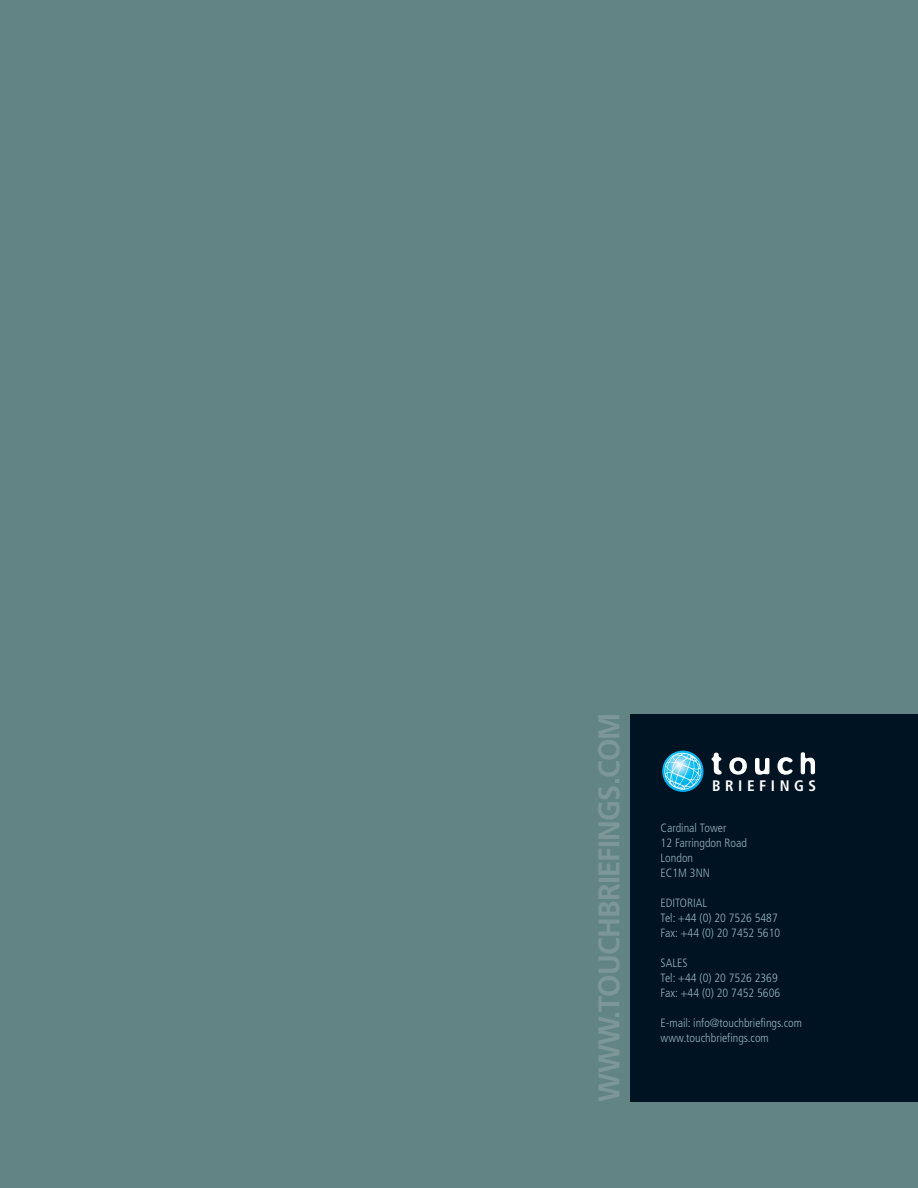
<style>
.page{position:relative;width:918px;height:1188px;background:#628485}
.page>*{position:absolute;margin:0;border:0;box-sizing:border-box;transform-origin:0 0}
.t1{font:700 30px "Frutiger";letter-spacing:-.025em;color:#7d9798;scale:.96 1}
.t2{font:700 condensed 15.3px "Frutiger";letter-spacing:.3em;color:#fff}
.t3{font:300 condensed 12px/15px "Frutiger";color:#97b1be}
</style>
<div class="page">
<div style="left:630px;top:714px;width:288px;height:387px;background:#001322"></div>
<svg style="left:662px;top:751px;width:42px;height:41px"></svg>
<svg style="left:664px;top:752px;width:38px;height:38px"></svg>
<svg style="left:712px;top:753px;width:10px;height:22px"></svg>
<svg style="left:729px;top:757px;width:18px;height:18px"></svg>
<svg style="left:755px;top:758px;width:14px;height:17px"></svg>
<svg style="left:778px;top:757px;width:15px;height:18px"></svg>
<svg style="left:801px;top:752px;width:14px;height:22px"></svg>
<h1 class="t1" style="left:597px;top:1102px;width:407px;rotate:-90deg">WWW.TOUCHBRIEFINGS.COM</h1>
<p class="t2" style="left:712px;top:780px;width:105px">BRIEFINGS</p>
<p class="t3" style="left:661px;top:821px;width:88px">Cardinal Tower<br>12 Farringdon Road<br>London<br>EC1M 3NN</p>
<p class="t3" style="left:661px;top:896px;width:121px">EDITORIAL<br>Tel: +44 (0) 20 7526 5487<br>Fax: +44 (0) 20 7452 5610</p>
<p class="t3" style="left:661px;top:956px;width:121px">SALES<br>Tel: +44 (0) 20 7526 2369<br>Fax: +44 (0) 20 7452 5606</p>
<p class="t3" style="left:661px;top:1016px;width:143px">E-mail: info@touchbriefings.com www.touchbriefings.com</p>
</div>
